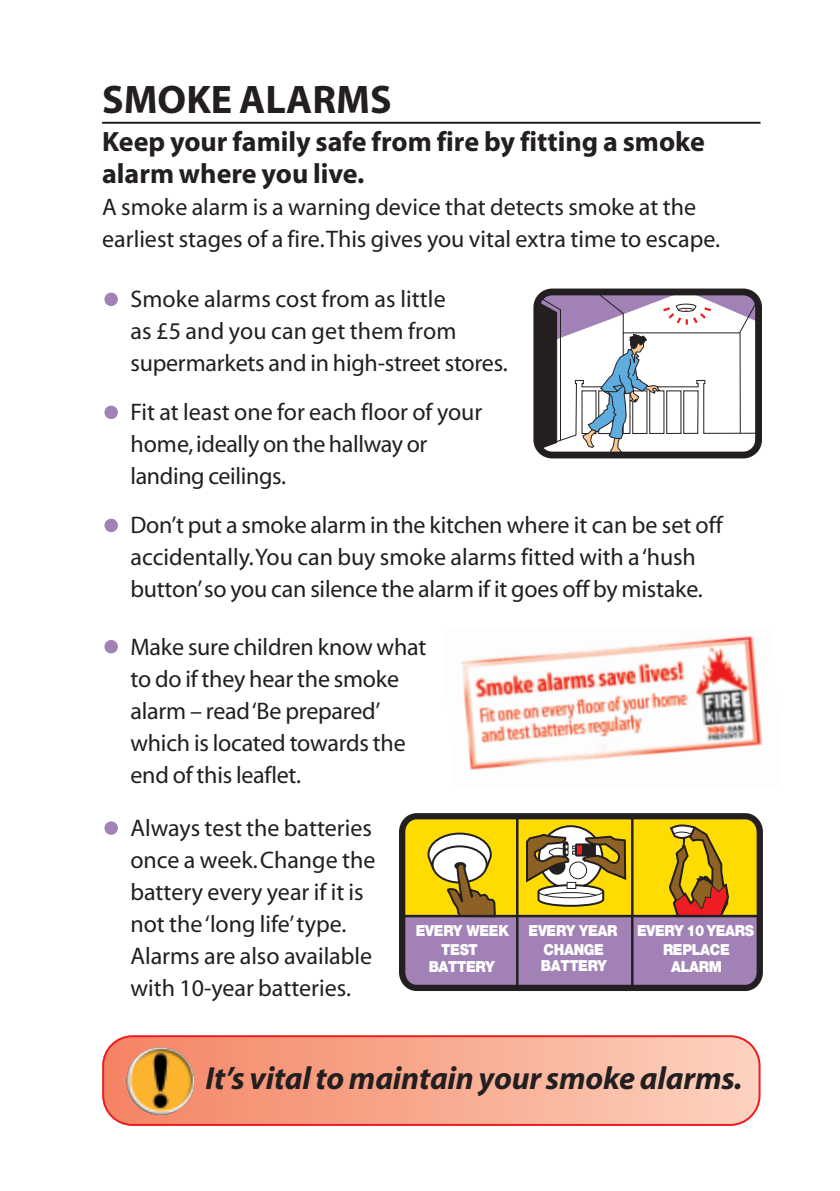
<style>
.page{position:relative;width:840px;height:1191px;background:#fff}
.page>*{position:absolute;margin:0;border:0;box-sizing:border-box;transform-origin:0 0}
.t1{font:700 40px "Myriad";color:#231f20}
.t2{font:italic 700 32px "Myriad";letter-spacing:-.005em;color:#231f20}
.t3{font:700 28px/32px "Myriad";color:#231f20}
.t4{font:24px/32px "Myriad";color:#231f20}
.t5{font:900 15.2px/16.6px "Helvetica Neue";letter-spacing:-.025em;color:#fff;text-align:center;scale:.91 1}
.s1{font-size:64px;color:#a181b6}
</style>
<div class="page">
<svg style="left:541px;top:296px;width:219px;height:163px"></svg>
<div style="left:533px;top:288px;width:228px;height:170px;border:7px solid #231f20;border-radius:15px"></div>
<hr style="left:102px;top:122px;width:658px;height:2px;background:#231f20">
<svg style="left:406px;top:820px;width:349px;height:3px"></svg>
<svg style="left:406px;top:823px;width:349px;height:161px;background:#c0a067"></svg>
<div style="left:581px;top:844px;width:13px;height:11px;background:#231f20"></div>
<div style="left:399px;top:813px;width:363px;height:178px;border:6px solid #231f20;border-radius:15px"></div>
<hr style="left:630px;top:816px;width:3px;height:172px;background:#231f20">
<hr style="left:515px;top:818px;width:3px;height:170px;background:#231f20">
<hr style="left:402px;top:914px;width:357px;height:3px;background:#231f20">
<svg style="left:102px;top:1035px;width:658px;height:91px;background:#f7a68e"></svg>
<img style="left:127px;top:1047px;width:67px;height:68px;border-radius:50%">
<img style="left:461px;top:635px;width:302px;height:135px">
<h1 class="t1" style="left:102px;top:85px;width:291px">SMOKE ALARMS</h1>
<p class="t3" style="left:102px;top:128px;width:604px">Keep your family safe from fire by fitting a smoke alarm where you live.</p>
<p class="t4" style="left:102px;top:193px;width:619px">A smoke alarm is a warning device that detects smoke at the earliest stages of a fire.This gives you vital extra time to escape.</p>
<p class="t4" style="left:130px;top:285px;width:378px;text-indent:-28px"><span class="s1">•</span> Smoke alarms cost from as little<br>as £5 and you can get them from supermarkets and in high-street stores.</p>
<p class="t4" style="left:130px;top:398px;width:353px;text-indent:-28px"><span class="s1">•</span> Fit at least one for each floor of your home, ideally on the hallway or landing ceilings.</p>
<p class="t4" style="left:102px;top:511px;width:622px;text-align:center"><span class="s1">•</span> Don’t put a smoke alarm in the kitchen where it can be set off accidentally.You can buy smoke alarms fitted with a ‘hush button’so you can silence the alarm if it goes off by mistake.</p>
<p class="t4" style="left:130px;top:633px;width:297px;text-indent:-28px"><span class="s1">•</span> Make sure children know what to do if they hear the smoke alarm – read ‘Be prepared’ which is located towards the end of this leaflet.</p>
<p class="t4" style="left:130px;top:814px;width:246px;text-indent:-28px"><span class="s1">•</span> Always test the batteries once a week.Change the battery every year if it is not the ‘long life’type.<br>Alarms are also available with 10-year batteries.</p>
<p class="t5" style="left:636px;top:923px;width:130px">EVERY 10 YEARS</p>
<p class="t5" style="left:415px;top:923px;width:104px">EVERY WEEK</p>
<p class="t5" style="left:528px;top:923px;width:99px;line-height:18.2px">EVERY YEAR<br>CHANGE</p>
<p class="t5" style="left:540px;top:958px;width:74px">BATTERY</p>
<p class="t5" style="left:428px;top:943px;width:74px">TEST<br>BATTERY</p>
<p class="t5" style="left:662px;top:943px;width:75px">REPLACE<br>ALARM</p>
<h2 class="t2" style="left:205px;top:1066px;width:538px">It’s vital to maintain your smoke alarms.</h2>
</div>
